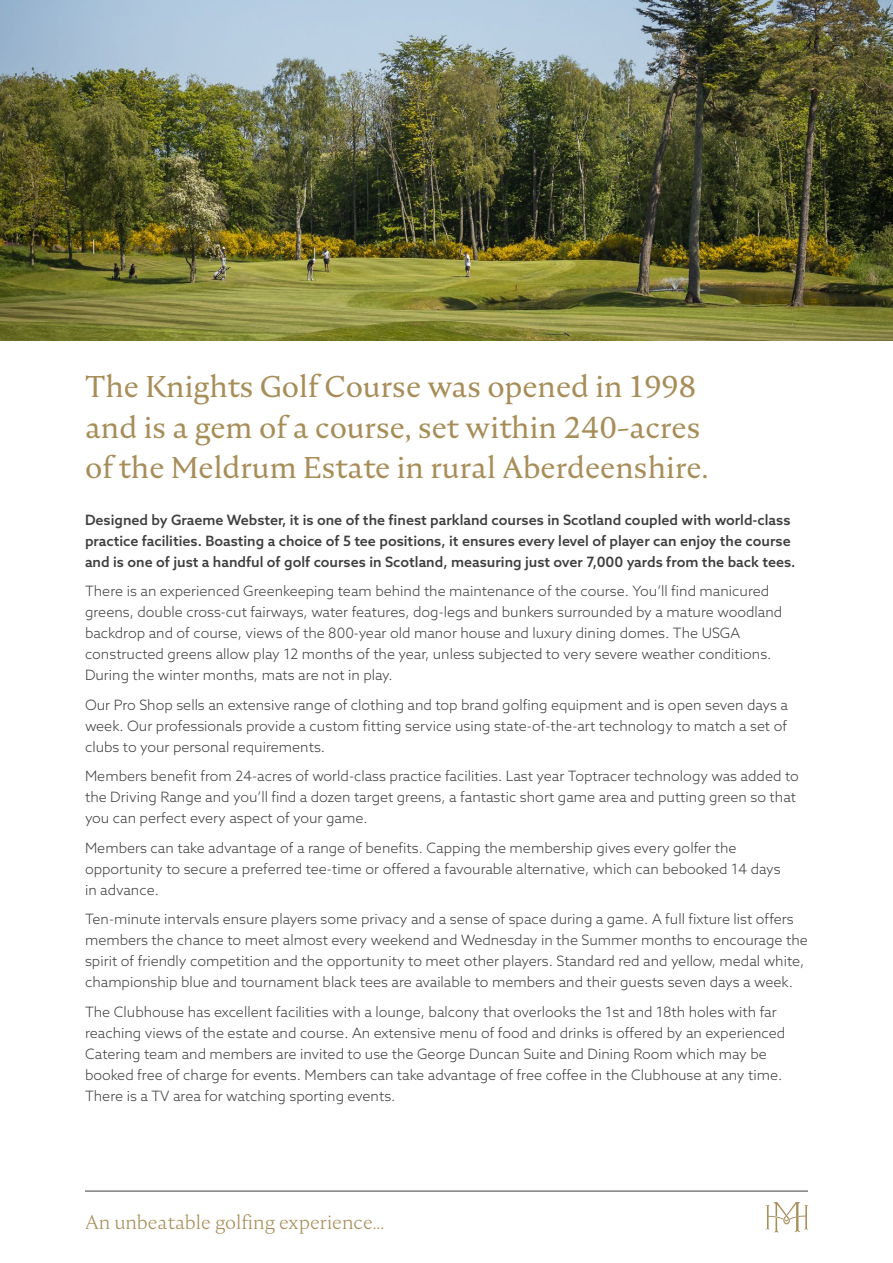
<style>
.page{position:relative;width:893px;height:1263px;background:#fff}
.page>*{position:absolute;margin:0;border:0;box-sizing:border-box;transform-origin:0 0}
.t1{font:30px/40.5px "Nocturne Serif";color:#a78d58}
.t2{font:300 19.5px "Nocturne Serif";color:#a78d58}
.t3{font:300 14.25px/21px "Azo Sans";color:#3e3e3f}
.t4{font:500 14.25px/21px "Azo Sans";color:#3e3e3f}
</style>
<div class="page">
<hr style="left:85px;top:1191px;width:723px;height:1px;background:#3e3e3f">
<svg style="left:765px;top:1202px;width:44px;height:30px"></svg>
<img style="left:0;top:0;width:893px;height:340px">
<p class="t1" style="left:85px;top:366px;width:625px">The Knights Golf Course was opened in 1998 and is a gem of a course, set within 240-acres of the Meldrum Estate in rural Aberdeenshire.</p>
<p class="t4" style="left:85px;top:509px;width:712px">Designed by Graeme Webster, it is one of the finest parkland courses in Scotland coupled with world-class practice facilities. Boasting a choice of 5 tee positions, it ensures every level of player can enjoy the course and is one of just a handful of golf courses in Scotland, measuring just over 7,000 yards from the back tees.</p>
<p class="t3" style="left:85px;top:580px;width:699px">There is an experienced Greenkeeping team behind the maintenance of the course. You’ll find manicured greens, double cross-cut fairways, water features, dog-legs and bunkers surrounded by a mature woodland backdrop and of course, views of the 800-year old manor house and luxury dining domes. The USGA constructed greens allow play 12 months of the year, unless subjected to very severe weather conditions.<br>During the winter months, mats are not in play.</p>
<p class="t3" style="left:85px;top:694px;width:705px;text-align:justify">Our Pro Shop sells an extensive range of clothing and top brand golfing equipment and is open seven days a week. Our professionals provide a custom fitting service using state-of-the-art technology to match a set of clubs to your personal requirements.</p>
<p class="t3" style="left:85px;top:765px;width:715px">Members benefit from 24-acres of world-class practice facilities. Last year Toptracer technology was added to the Driving Range and you’ll find a dozen target greens, a fantastic short game area and putting green so that you can perfect every aspect of your game.</p>
<p class="t3" style="left:85px;top:837px;width:697px">Members can take advantage of a range of benefits. Capping the membership gives every golfer the opportunity to secure a preferred tee-time or offered a favourable alternative, which can bebooked 14 days in advance.</p>
<p class="t3" style="left:85px;top:908px;width:724px">Ten-minute intervals ensure players some privacy and a sense of space during a game. A full fixture list offers members the chance to meet almost every weekend and Wednesday in the Summer months to encourage the spirit of friendly competition and the opportunity to meet other players. Standard red and yellow, medal white, championship blue and tournament black tees are available to members and their guests seven days a week.</p>
<p class="t3" style="left:85px;top:1001px;width:702px">The Clubhouse has excellent facilities with a lounge, balcony that overlooks the 1st and 18th holes with far reaching views of the estate and course. An extensive menu of food and drinks is offered by an experienced Catering team and members are invited to use the George Duncan Suite and Dining Room which may be booked free of charge for events. Members can take advantage of free coffee in the Clubhouse at any time.<br>There is a TV area for watching sporting events.</p>
<p class="t2" style="left:85px;top:1209px;width:301px">An unbeatable golfing experience...</p>
</div>
